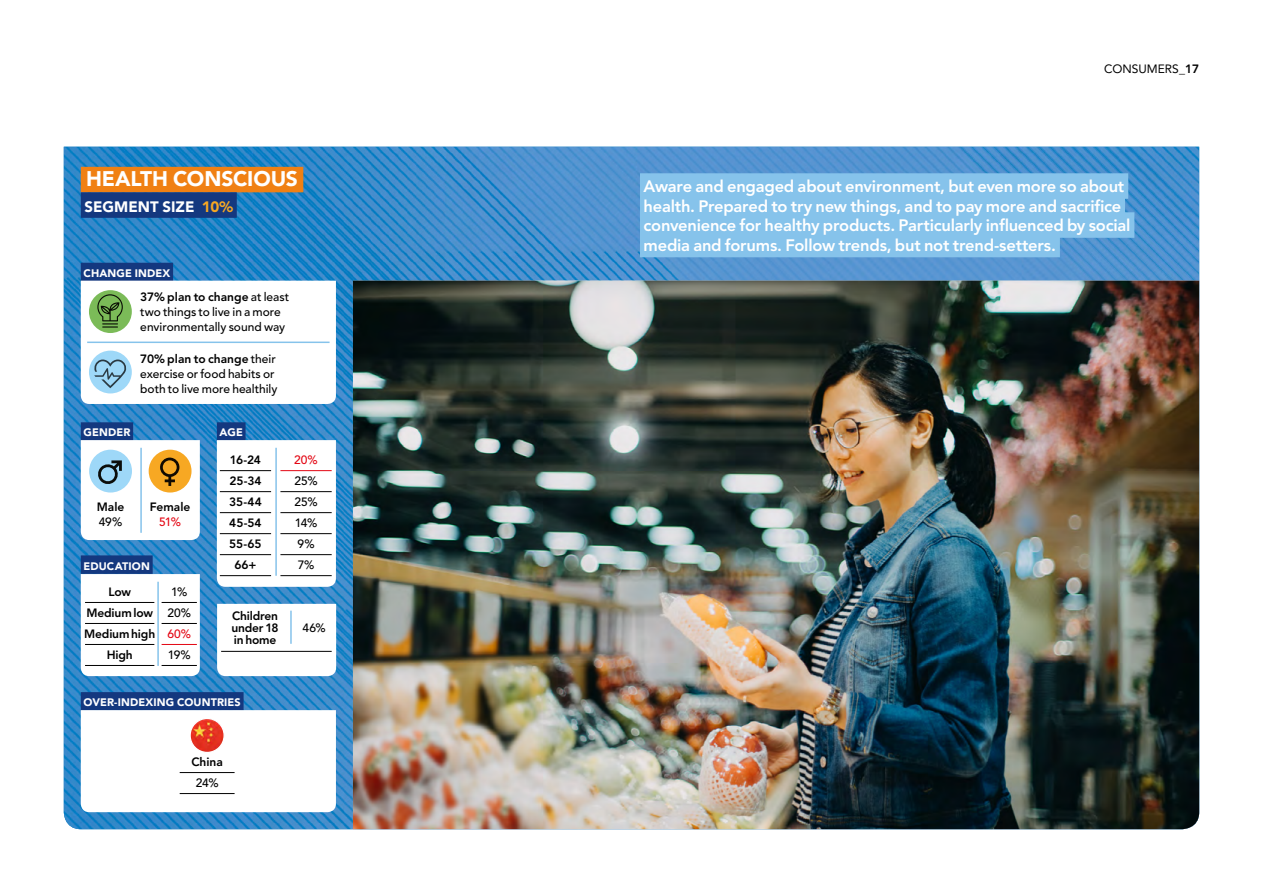
<style>
.page{position:relative;width:1263px;height:893px;background:#fff}
.page>*{position:absolute;margin:0;border:0;box-sizing:border-box;transform-origin:0 0}
.t1{font:900 21px "Avenir LT Std";letter-spacing:-.01em;color:#fff}
.t2{font:800 16.5px/19.5px "Avenir LT Std";letter-spacing:-.015em;color:#fff}
.t3{font:900 15px "Avenir LT Std";color:#fff}
.t4{font:500 12px/21px "Avenir LT Std";color:#000}
.t5{font:800 12px/21px "Avenir LT Std";letter-spacing:-.015em;color:#000;text-align:center}
.t6{font:12px "Avenir LT Std";color:#000}
.t7{font:500 12px "Avenir LT Std";color:#e30613}
.t8{font:900 10.8px "Avenir LT Std";letter-spacing:.015em;color:#fff}
.s1{color:#f7a823}
.s2{font-weight:800}
</style>
<div class="page">
<img style="left:64px;top:147px;width:1135px;height:682px">
<img style="left:353px;top:281px;width:846px;height:548px">
<div style="left:81px;top:167px;width:222px;height:25px;background:#f08013"></div>
<div style="left:81px;top:192px;width:156px;height:26px;background:#14387f"></div>
<div style="left:81px;top:263px;width:92px;height:18px;background:#14387f"></div>
<svg style="left:81px;top:281px;width:255px;height:123px"></svg>
<svg style="left:89px;top:290px;width:43px;height:43px"></svg>
<div style="left:81px;top:422px;width:52px;height:19px;background:#14387f"></div>
<div style="left:81px;top:555px;width:72px;height:19px;background:#14387f"></div>
<div style="left:81px;top:692px;width:163px;height:18px;background:#14387f"></div>
<div style="left:217px;top:422px;width:29px;height:19px;background:#14387f"></div>
<svg style="left:217px;top:440px;width:119px;height:147px"></svg>
<svg style="left:81px;top:574px;width:119px;height:102px"></svg>
<svg style="left:81px;top:710px;width:255px;height:102px"></svg>
<svg style="left:81px;top:440px;width:119px;height:100px"></svg>
<hr style="left:140px;top:448px;width:2px;height:85px;background:#86c3eb">
<hr style="left:275px;top:448px;width:2px;height:128px;background:#86c3eb">
<hr style="left:220px;top:470px;width:51px;height:1px;background:#000">
<hr style="left:220px;top:491px;width:51px;height:1px;background:#000">
<hr style="left:220px;top:512px;width:51px;height:1px;background:#000">
<hr style="left:220px;top:533px;width:51px;height:1px;background:#000">
<hr style="left:220px;top:554px;width:51px;height:1px;background:#000">
<hr style="left:220px;top:575px;width:51px;height:1px;background:#000">
<hr style="left:280px;top:470px;width:52px;height:1px;background:#e30613">
<hr style="left:280px;top:491px;width:52px;height:1px;background:#000">
<hr style="left:280px;top:512px;width:52px;height:1px;background:#000">
<hr style="left:280px;top:533px;width:52px;height:1px;background:#000">
<hr style="left:280px;top:554px;width:52px;height:1px;background:#000">
<hr style="left:280px;top:575px;width:52px;height:1px;background:#000">
<hr style="left:157px;top:582px;width:2px;height:84px;background:#86c3eb">
<hr style="left:85px;top:602px;width:69px;height:1px;background:#000">
<hr style="left:85px;top:623px;width:69px;height:1px;background:#000">
<hr style="left:85px;top:644px;width:69px;height:1px;background:#000">
<hr style="left:85px;top:665px;width:69px;height:1px;background:#000">
<hr style="left:162px;top:602px;width:35px;height:1px;background:#000">
<hr style="left:162px;top:623px;width:35px;height:1px;background:#000">
<hr style="left:162px;top:644px;width:35px;height:1px;background:#e30613">
<hr style="left:162px;top:665px;width:35px;height:1px;background:#000">
<hr style="left:180px;top:772px;width:55px;height:1px;background:#000">
<hr style="left:180px;top:793px;width:55px;height:1px;background:#000">
<div style="left:640px;top:173px;width:488px;height:26px;background:#86c3eb"></div>
<div style="left:640px;top:193px;width:485px;height:25px;background:#86c3eb"></div>
<div style="left:640px;top:212px;width:494px;height:26px;background:#86c3eb"></div>
<div style="left:640px;top:232px;width:420px;height:25px;background:#86c3eb"></div>
<svg style="left:217px;top:604px;width:119px;height:72px"></svg>
<hr style="left:221px;top:651px;width:111px;height:1px;background:#000">
<hr style="left:290px;top:611px;width:2px;height:33px;background:#86c3eb">
<img style="left:190px;top:718px;width:34px;height:34px;border-radius:17px">
<div style="left:189px;top:718px;width:36px;height:35px;border:1px solid #fff;border-radius:50%"></div>
<p class="t1" style="left:86px;top:166px;width:213px">HEALTH CONSCIOUS</p>
<p class="t3" style="left:85px;top:198px;width:150px">SEGMENT SIZE <span class="s1">10%</span></p>
<p class="t8" style="left:83px;top:267px;width:88px">CHANGE INDEX</p>
<p class="t4" style="left:140px;top:290px;width:151px;line-height:15px"><span class="s2">37% plan to change</span> at least two things to live in a more environmentally sound way</p>
<p class="t4" style="left:140px;top:351px;width:139px;line-height:15px"><span class="s2">70% plan to change</span> their exercise or food habits or both to live more healthily</p>
<p class="t8" style="left:83px;top:426px;width:48px">GENDER</p>
<p class="t8" style="left:220px;top:426px;width:25px">AGE</p>
<p class="t5" style="left:97px;top:496px;width:29px">Male</p>
<p class="t4" style="left:99px;top:511px;width:25px">49%</p>
<p class="t5" style="left:150px;top:496px;width:42px">Female</p>
<p class="t7" style="left:159px;top:514px;width:24px">51%</p>
<p class="t8" style="left:83px;top:559px;width:68px">EDUCATION</p>
<p class="t5" style="left:84px;top:581px;width:73px">Low<br>Medium low<br>Medium high<br>High</p>
<p class="t4" style="left:167px;top:581px;width:25px;text-align:center">1%<br>20%</p>
<p class="t7" style="left:167px;top:627px;width:25px">60%</p>
<p class="t4" style="left:168px;top:644px;width:24px">19%</p>
<p class="t5" style="left:229px;top:449px;width:34px">16-24<br>25-34<br>35-44<br>45-54<br>55-65<br>66+</p>
<p class="t7" style="left:294px;top:453px;width:25px">20%</p>
<p class="t4" style="left:294px;top:471px;width:25px">25%<br>25%<br>14%<br>9%<br>7%</p>
<p class="t5" style="left:232px;top:610px;width:49px;line-height:12px;text-align:justify">Children under 18 in home</p>
<p class="t4" style="left:302px;top:617px;width:25px">46%</p>
<p class="t8" style="left:83px;top:696px;width:159px">OVER-INDEXING COUNTRIES</p>
<p class="t5" style="left:191px;top:751px;width:33px">China</p>
<p class="t4" style="left:196px;top:773px;width:24px">24%</p>
<p class="t6" style="left:1104px;top:62px;width:97px">CONSUMERS_<span class="s2">17</span></p>
<p class="t2" style="left:644px;top:177px;width:488px">Aware and engaged about environment, but even more so about health. Prepared to try new things, and to pay more and sacrifice convenience for healthy products. Particularly influenced by social media and forums. Follow trends, but not trend-setters.</p>
</div>
